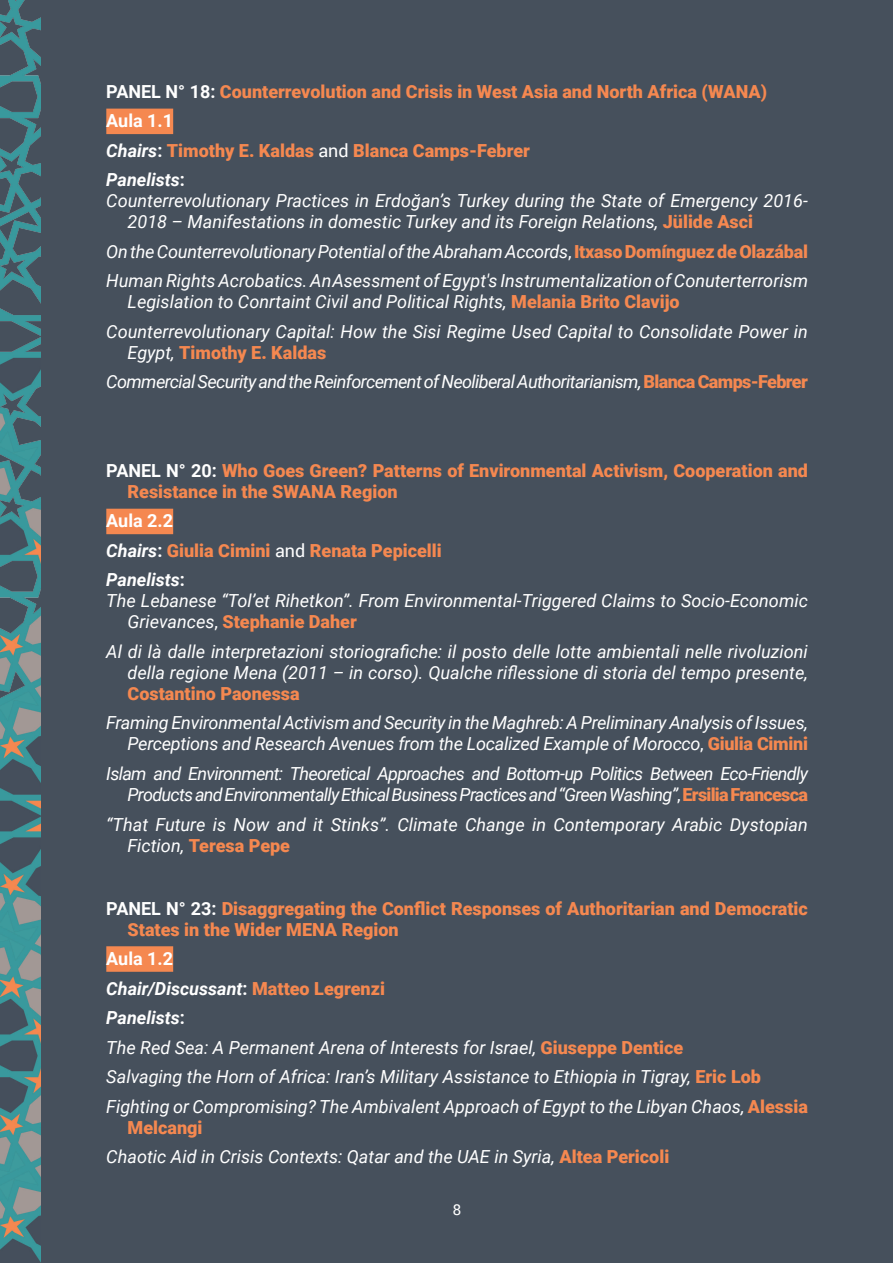
<style>
.page{position:relative;width:893px;height:1263px;background:#46505c}
.page>*{position:absolute;margin:0;border:0;box-sizing:border-box;transform-origin:0 0}
.t1{font:italic 18px/21px "Roboto";color:#fff}
.t2{font:900 18px/21px "Roboto";color:#f58850}
.t3{font:italic 18px/21px "Roboto";letter-spacing:-.04em;color:#fff;text-align:right}
.t4{font:italic 18px "Roboto";letter-spacing:-.035em;color:#fff}
.t5{font:italic 700 18px "Roboto";color:#fff}
.t6{font:700 18px "Roboto";color:#fff}
.t7{font:15px "Roboto";color:#fff}
.s1{font-weight:700;color:#fff}
.s2{font-weight:700;font-style:italic;color:#fff}
.s3{font-weight:400;color:#fff}
.s4{font-style:normal}
.s5{font-weight:900;font-style:normal;color:#f58850}
</style>
<div class="page">
<img style="left:0;top:0;width:40px;height:1261px">
<div style="left:106px;top:109px;width:67px;height:25px;background:#f58850"></div>
<div style="left:106px;top:509px;width:67px;height:25px;background:#f58850"></div>
<div style="left:106px;top:946px;width:67px;height:26px;background:#f58850"></div>
<p class="t2" style="left:106px;top:80px;width:662px"><span class="s1">PANEL N° 18:</span> Counterrevolution and Crisis in West Asia and North Africa (WANA)</p>
<p class="t6" style="left:106px;top:108px;width:68px">Aula 1.1</p>
<p class="t2" style="left:106px;top:139px;width:425px"><span class="s2">Chairs</span><span class="s1">:</span> Timothy E. Kaldas <span class="s3">and</span> Blanca Camps-Febrer</p>
<p class="t5" style="left:106px;top:167px;width:80px">Panelists<span class="s4">:</span></p>
<p class="t1" style="left:128px;top:190px;width:682px;text-indent:-21px">Counterrevolutionary Practices in Erdoğan’s Turkey during the State of Emergency 2016-<br>2018 – Manifestations in domestic Turkey and its Foreign Relations, <span class="s5">Jülide Asci</span></p>
<p class="t1" style="left:106px;top:240px;width:703px">On the Counterrevolutionary Potential of the Abraham Accords<span class="s4">,</span> <span class="s5">Itxaso Domínguez de Olazábal</span></p>
<p class="t1" style="left:128px;top:270px;width:682px;text-indent:-21px">Human Rights Acrobatics. An Asessment of Egypt's Instrumentalization of Conuterterrorism<br>Legislation to Conrtaint Civil and Political Rights, <span class="s5">Melania Brito Clavijo</span></p>
<p class="t1" style="left:128px;top:320px;width:682px;text-indent:-21px">Counterrevolutionary Capital: How the Sisi Regime Used Capital to Consolidate Power in<br>Egypt, <span class="s5">Timothy E. Kaldas</span></p>
<p class="t4" style="left:106px;top:369px;width:703px">Commercial Security and the Reinforcement of Neoliberal Authoritarianism, <span class="s5">Blanca Camps-Febrer</span></p>
<p class="t2" style="left:128px;top:459px;width:682px;text-indent:-21px"><span class="s1">PANEL N° 20:</span> Who Goes Green? Patterns of Environmental Activism, Cooperation and<br>Resistance in the SWANA Region</p>
<p class="t6" style="left:106px;top:508px;width:68px">Aula 2.2</p>
<p class="t2" style="left:106px;top:539px;width:337px"><span class="s2">Chairs</span><span class="s1">:</span> Giulia Cimini <span class="s3">and</span> Renata Pepicelli</p>
<p class="t5" style="left:106px;top:567px;width:80px">Panelists<span class="s4">:</span></p>
<p class="t1" style="left:128px;top:590px;width:682px;text-indent:-21px">The Lebanese “Tol’et Rihetkon”. From Environmental-Triggered Claims to Socio-Economic<br>Grievances<span class="s4">,</span> <span class="s5">Stephanie Daher</span></p>
<p class="t1" style="left:128px;top:640px;width:682px;text-align:justify;text-indent:-21px">Al di là dalle interpretazioni storiografiche: il posto delle lotte ambientali nelle rivoluzioni della regione Mena (2011 – in corso). Qualche riflessione di storia del tempo presente, <span class="s5">Costantino Paonessa</span></p>
<p class="t1" style="left:106px;top:712px;width:703px;text-align:right">Framing Environmental Activism and Security in the Maghreb: A Preliminary Analysis of Issues,<br>Perceptions and Research Avenues from the Localized Example of Morocco<span class="s4">,</span> <span class="s5">Giulia Cimini</span></p>
<p class="t3" style="left:106px;top:762px;width:703px">Islam and Environment: Theoretical Approaches and Bottom-up Politics Between Eco-Friendly<br>Products and Environmentally Ethical Business Practices and “Green Washing”<span class="s4">,</span> <span class="s5">Ersilia Francesca</span></p>
<p class="t1" style="left:128px;top:813px;width:682px;text-indent:-21px">“That Future is Now and it Stinks”. Climate Change in Contemporary Arabic Dystopian<br>Fiction, <span class="s5">Teresa Pepe</span></p>
<p class="t2" style="left:128px;top:897px;width:682px;text-indent:-21px"><span class="s1">PANEL N° 23:</span> Disaggregating the Conflict Responses of Authoritarian and Democratic<br>States in the Wider MENA Region</p>
<p class="t6" style="left:106px;top:946px;width:68px">Aula 1.2</p>
<p class="t5" style="left:106px;top:975px;width:280px">Chair/Discussant<span class="s4">:</span> <span class="s5">Matteo Legrenzi</span></p>
<p class="t5" style="left:106px;top:1005px;width:80px">Panelists<span class="s4">:</span></p>
<p class="t1" style="left:106px;top:1036px;width:579px">The Red Sea: A Permanent Arena of Interests for Israel, <span class="s5">Giuseppe Dentice</span></p>
<p class="t1" style="left:106px;top:1065px;width:656px">Salvaging the Horn of Africa: Iran’s Military Assistance to Ethiopia in Tigray, <span class="s5">Eric Lob</span></p>
<p class="t1" style="left:128px;top:1095px;width:682px;text-indent:-21px">Fighting or Compromising? The Ambivalent Approach of Egypt to the Libyan Chaos, <span class="s5">Alessia<br>Melcangi</span></p>
<p class="t1" style="left:106px;top:1145px;width:564px">Chaotic Aid in Crisis Contexts: Qatar and the UAE in Syria, <span class="s5">Altea Pericoli</span></p>
<p class="t7" style="left:453px;top:1199px;width:10px">8</p>
</div>
